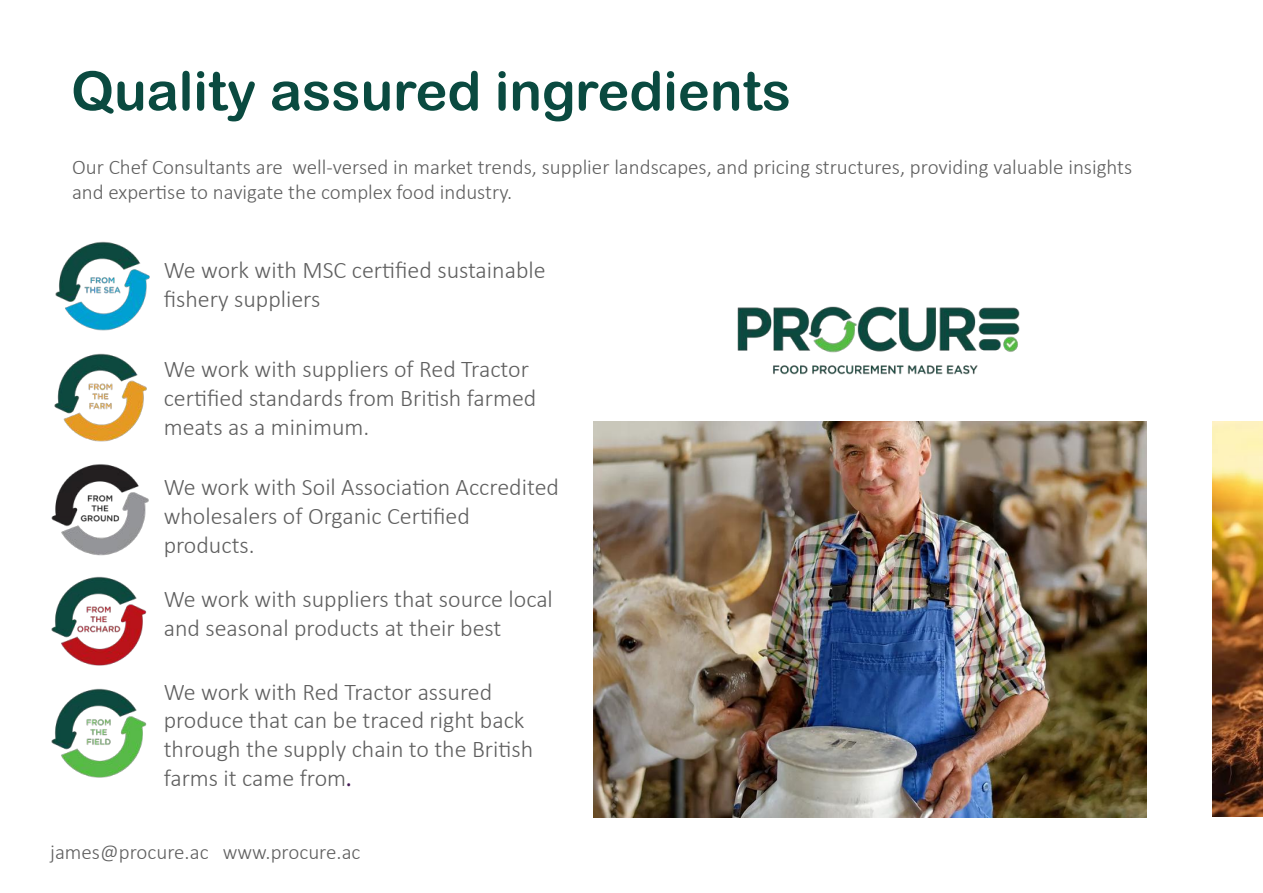
<style>
.page{position:relative;width:1263px;height:893px;background:#fff}
.page>*{position:absolute;margin:0;border:0;box-sizing:border-box;transform-origin:0 0}
.t1{font:54px "Arial Rounded MT Bold";color:#0a4a40}
.t2{font:300 24px/28.8px "Calibri";color:#5f5f5f}
.t3{font:300 21px/25.2px "Calibri";color:#5f5f5f}
.s1{font-family:"Myriad Pro";font-weight:400;color:#451a56}
</style>
<div class="page">
<img style="left:593px;top:421px;width:553px;height:396px">
<img style="left:55px;top:241px;width:95px;height:90px">
<img style="left:54px;top:353px;width:93px;height:89px">
<img style="left:51px;top:464px;width:98px;height:92px">
<img style="left:51px;top:576px;width:96px;height:90px">
<img style="left:51px;top:688px;width:96px;height:90px">
<img style="left:1212px;top:421px;width:51px;height:395px">
<img style="left:737px;top:306px;width:283px;height:69px">
<h1 class="t1" style="left:71px;top:59px;width:721px">Quality assured ingredients</h1>
<p class="t3" style="left:72px;top:154px;width:1062px">Our Chef Consultants are well-versed in market trends, supplier landscapes, and pricing structures, providing valuable insights and expertise to navigate the complex food industry.</p>
<p class="t2" style="left:164px;top:255px;width:383px">We work with MSC certified sustainable fishery suppliers</p>
<p class="t2" style="left:164px;top:354px;width:374px">We work with suppliers of Red Tractor certified standards from British farmed meats as a minimum.</p>
<p class="t2" style="left:164px;top:472px;width:397px">We work with Soil Association Accredited wholesalers of Organic Certified products.</p>
<p class="t2" style="left:164px;top:585px;width:391px">We work with suppliers that source local and seasonal products at their best</p>
<p class="t2" style="left:164px;top:677px;width:371px">We work with Red Tractor assured produce that can be traced right back through the supply chain to the British farms it came from<span class="s1">.</span></p>
<p class="t3" style="left:50px;top:839px;width:312px">james@procure.ac www.procure.ac</p>
</div>
